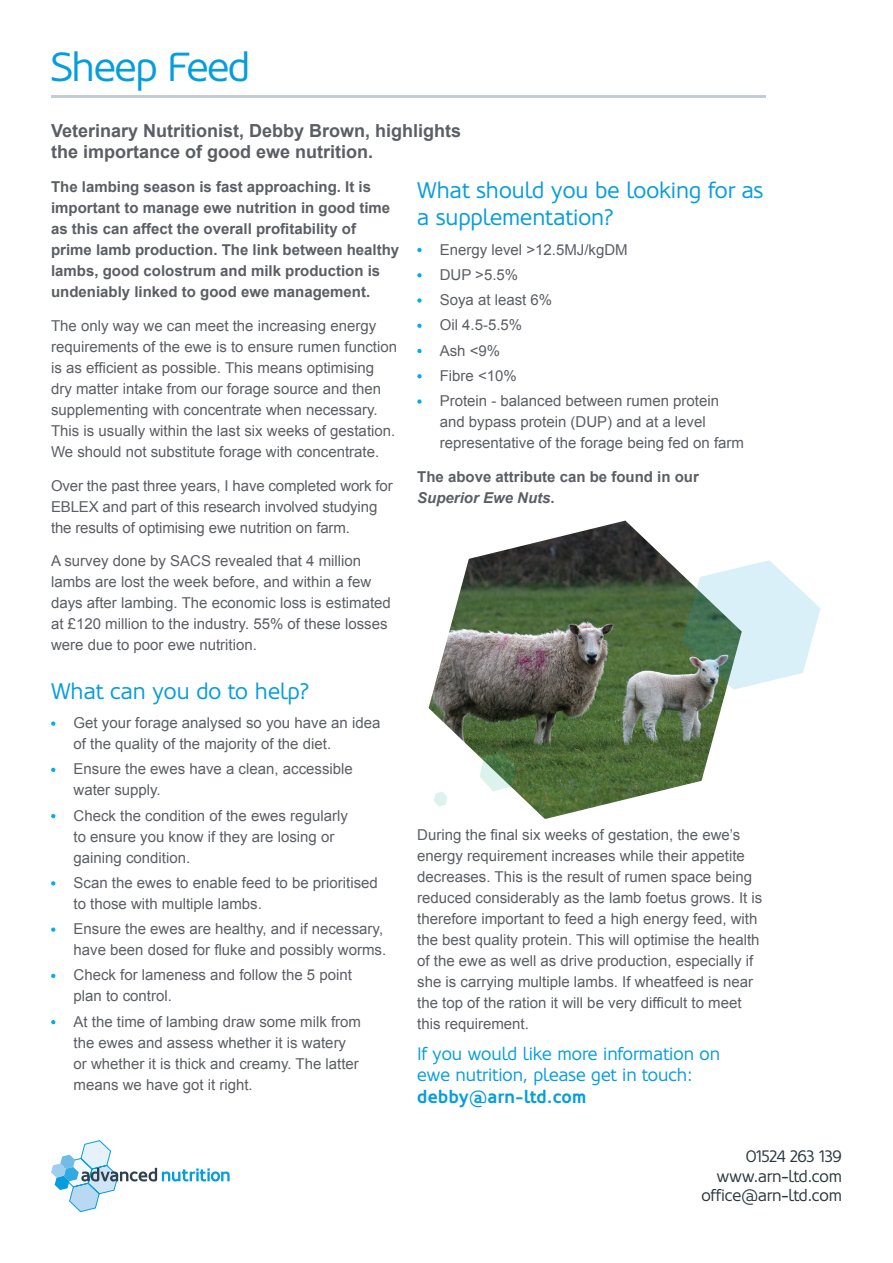
<style>
.page{position:relative;width:893px;height:1263px;background:#fff}
.page>*{position:absolute;margin:0;border:0;box-sizing:border-box;transform-origin:0 0}
.t1{font:40.5px "Oblik";letter-spacing:-.03em;color:#069ddc}
.t2{font:22.5px/27px "Oblik";color:#069ddc}
.t3{font:700 18px/21.6px "Arial";color:#5b5e64}
.t4{font:18px/21.6px "Oblik";color:#069ddc}
.t5{font:700 18px "Oblik";color:#069ddc}
.t6{font:16.5px/19.5px "Oblik";letter-spacing:-.01em;color:#2c363d;text-align:right}
.t7{font:15px/21px "Arial";color:#5b5e64}
.t8{font:700 15px/21px "Arial";color:#5b5e64}
.s1{font-style:italic}
</style>
<div class="page">
<svg style="left:51px;top:1140px;width:179px;height:72px"></svg>
<svg style="left:51px;top:721px;width:5px;height:5px"></svg>
<svg style="left:51px;top:768px;width:5px;height:4px"></svg>
<svg style="left:51px;top:814px;width:5px;height:4px"></svg>
<svg style="left:51px;top:881px;width:5px;height:5px"></svg>
<svg style="left:51px;top:927px;width:5px;height:5px"></svg>
<svg style="left:51px;top:974px;width:5px;height:4px"></svg>
<svg style="left:51px;top:1020px;width:5px;height:4px"></svg>
<svg style="left:417px;top:248px;width:5px;height:4px"></svg>
<svg style="left:417px;top:273px;width:5px;height:4px"></svg>
<svg style="left:417px;top:298px;width:5px;height:5px"></svg>
<svg style="left:417px;top:323px;width:5px;height:5px"></svg>
<svg style="left:417px;top:349px;width:5px;height:4px"></svg>
<svg style="left:417px;top:374px;width:5px;height:4px"></svg>
<svg style="left:417px;top:399px;width:5px;height:5px"></svg>
<img style="left:429px;top:521px;width:297px;height:298px">
<hr style="left:51px;top:95px;width:714px;height:3px;background:#c4cdd4">
<svg style="left:480px;top:751px;width:36px;height:40px"></svg>
<svg style="left:434px;top:791px;width:13px;height:15px"></svg>
<svg style="left:682px;top:560px;width:139px;height:130px"></svg>
<h1 class="t1" style="left:51px;top:44px;width:201px">Sheep Feed</h1>
<p class="t3" style="left:51px;top:120px;width:412px">Veterinary Nutritionist, Debby Brown, highlights the importance of good ewe nutrition.</p>
<p class="t8" style="left:51px;top:177px;width:350px">The lambing season is fast approaching. It is important to manage ewe nutrition in good time as this can affect the overall profitability of prime lamb production. The link between healthy lambs, good colostrum and milk production is undeniably linked to good ewe management.</p>
<p class="t7" style="left:51px;top:315px;width:347px">The only way we can meet the increasing energy requirements of the ewe is to ensure rumen function is as efficient as possible. This means optimising dry matter intake from our forage source and then supplementing with concentrate when necessary.<br>This is usually within the last six weeks of gestation.<br>We should not substitute forage with concentrate.</p>
<p class="t7" style="left:51px;top:475px;width:343px">Over the past three years, I have completed work for<br>EBLEX and part of this research involved studying the results of optimising ewe nutrition on farm.</p>
<p class="t7" style="left:51px;top:551px;width:341px">A survey done by SACS revealed that 4 million lambs are lost the week before, and within a few days after lambing. The economic loss is estimated at £120 million to the industry. 55% of these losses were due to poor ewe nutrition.</p>
<h2 class="t2" style="left:51px;top:677px;width:260px">What can you do to help?</h2>
<p class="t7" style="left:74px;top:712px;width:308px">Get your forage analysed so you have an idea of the quality of the majority of the diet.</p>
<p class="t7" style="left:74px;top:759px;width:281px">Ensure the ewes have a clean, accessible water supply.</p>
<p class="t7" style="left:74px;top:805px;width:276px">Check the condition of the ewes regularly to ensure you know if they are losing or gaining condition.</p>
<p class="t7" style="left:74px;top:872px;width:306px">Scan the ewes to enable feed to be prioritised to those with multiple lambs.</p>
<p class="t7" style="left:74px;top:918px;width:314px">Ensure the ewes are healthy, and if necessary, have been dosed for fluke and possibly worms.</p>
<p class="t7" style="left:74px;top:965px;width:280px">Check for lameness and follow the 5 point plan to control.</p>
<p class="t7" style="left:74px;top:1011px;width:289px">At the time of lambing draw some milk from the ewes and assess whether it is watery or whether it is thick and creamy. The latter means we have got it right.</p>
<h2 class="t2" style="left:417px;top:177px;width:347px">What should you be looking for as a supplementation?</h2>
<p class="t7" style="left:440px;top:237px;width:281px;line-height:25.2px">Energy level &gt;12.5MJ/kgDM<br>DUP &gt;5.5%<br>Soya at least 6%<br>Oil 4.5-5.5%<br>Ash &lt;9%<br>Fibre &lt;10%<br>Protein - balanced between rumen protein</p>
<p class="t7" style="left:440px;top:411px;width:306px">and bypass protein (DUP) and at a level representative of the forage being fed on farm</p>
<p class="t8" style="left:417px;top:466px;width:283px">The above attribute can be found in our<br><span class="s1">Superior Ewe Nuts</span>.</p>
<p class="t7" style="left:417px;top:825px;width:347px">During the final six weeks of gestation, the ewe’s energy requirement increases while their appetite decreases. This is the result of rumen space being reduced considerably as the lamb foetus grows. It is therefore important to feed a high energy feed, with the best quality protein. This will optimise the health of the ewe as well as drive production, especially if she is carrying multiple lambs. If wheatfeed is near the top of the ration it will be very difficult to meet this requirement.</p>
<p class="t4" style="left:417px;top:1043px;width:304px">If you would like more information on ewe nutrition, please get in touch:</p>
<p class="t5" style="left:417px;top:1086px;width:171px">debby@arn-ltd.com</p>
<p class="t6" style="left:701px;top:1147px;width:142px">01524 263 139 www.arn-ltd.com office@arn-ltd.com</p>
</div>
